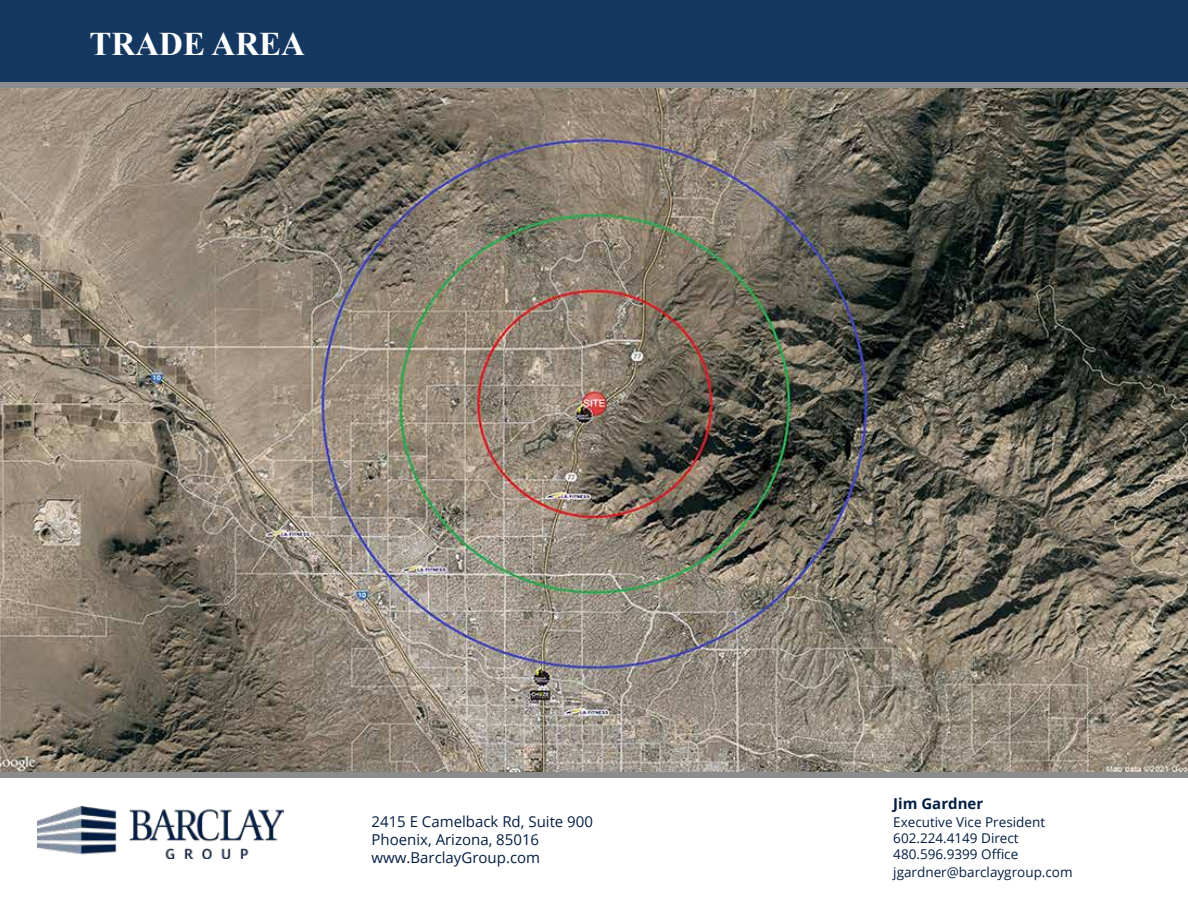
<style>
.page{position:relative;width:1188px;height:918px;background:#fff}
.page>*{position:absolute;margin:0;border:0;box-sizing:border-box;transform-origin:0 0}
.t1{font:700 33px "Times New Roman";color:#fff}
.t2{font:15px/18px "Open Sans";color:#041e42}
.t3{font:700 15px "Open Sans";color:#041e42}
.t4{font:13.5px/16.2px "Open Sans";color:#041e42}
</style>
<div class="page">
<div style="left:0;top:0;width:1188px;height:82px;background:#143862"></div>
<div style="left:0;top:771px;width:1188px;height:7px;background:#8a8c8e"></div>
<img style="left:37px;top:807px;width:247px;height:51px">
<div style="left:0;top:82px;width:1188px;height:7px;background:#8a8c8e"></div>
<img style="left:0;top:88px;width:1188px;height:683px">
<h1 class="t1" style="left:90px;top:20px;width:217px">TRADE AREA</h1>
<p class="t2" style="left:372px;top:812px;width:223px">2415 E Camelback Rd, Suite 900<br>Phoenix, Arizona, 85016 www.BarclayGroup.com</p>
<p class="t3" style="left:893px;top:793px;width:91px">Jim Gardner</p>
<p class="t4" style="left:893px;top:813px;width:153px">Executive Vice President<br>602.224.4149 Direct<br>480.596.9399 Office</p>
<p class="t4" style="left:893px;top:864px;width:181px">jgardner@barclaygroup.com</p>
</div>
